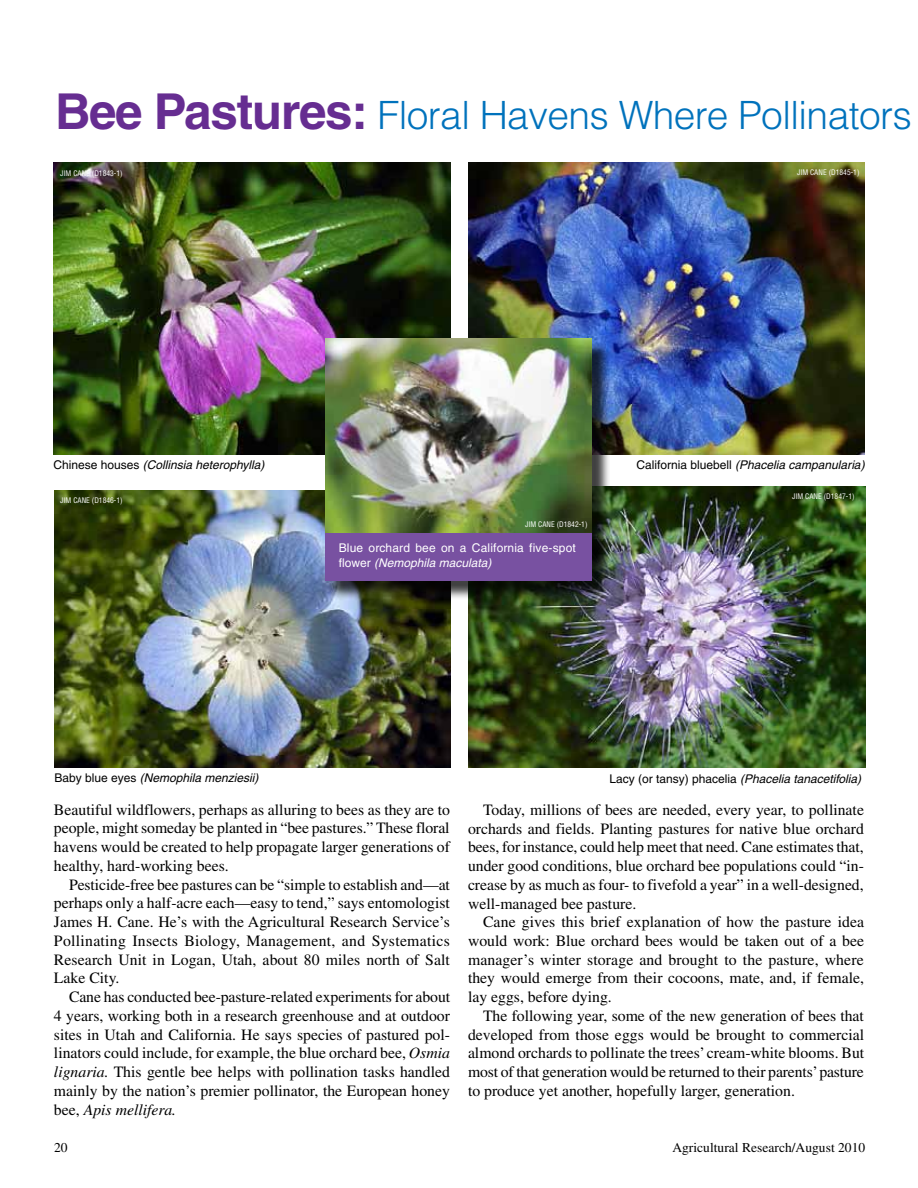
<style>
.page{position:relative;width:918px;height:1188px;background:#fff}
.page>*{position:absolute;margin:0;border:0;box-sizing:border-box;transform-origin:0 0}
.t1{font:300 39px "Helvetica";letter-spacing:-.015em;color:#0072bc}
.t2{font:15.75px/18.8px "Times";color:#000;text-align:justify}
.t3{font:13.5px "Times";color:#000}
.t4{font:italic 12px "Helvetica";color:#000}
.t5{font:12px/15px "Helvetica";letter-spacing:.015em;color:#fff}
.t6{font:condensed 7.5px "Helvetica";color:#fff}
.s1{font-weight:700;font-size:49.5px;color:#662d91}
.s2{font-style:normal}
.s3{font-style:italic}
</style>
<div class="page">
<img style="left:468px;top:486px;width:397px;height:282px">
<img style="left:54px;top:490px;width:396px;height:278px">
<img style="left:54px;top:163px;width:396px;height:291px">
<img style="left:468px;top:162px;width:397px;height:292px">
<div style="left:327px;top:341px;width:283px;height:231px;background:#000;opacity:.75"></div>
<img style="left:325px;top:339px;width:267px;height:194px">
<div style="left:327px;top:536px;width:283px;height:64px;background:#000;opacity:.75"></div>
<div style="left:325px;top:533px;width:267px;height:48px;background:#7851a1"></div>
<h1 class="t1" style="left:55px;top:90px;width:859px"><span class="s1">Bee Pastures:</span> Floral Havens Where Pollinators</h1>
<p class="t6" style="left:60px;top:169px;width:64px">JIM CANE (D1843-1)</p>
<p class="t6" style="left:797px;top:167px;width:64px">JIM CANE (D1845-1)</p>
<p class="t4" style="left:54px;top:458px;width:213px"><span class="s2">Chinese houses</span> (Collinsia heterophylla)</p>
<p class="t6" style="left:60px;top:495px;width:64px">JIM CANE (D1846-1)</p>
<p class="t6" style="left:525px;top:519px;width:64px">JIM CANE (D1842-1)</p>
<p class="t5" style="left:339px;top:540px;width:239px">Blue orchard bee on a California five-spot flower <span class="s3">(Nemophila maculata)</span></p>
<p class="t4" style="left:637px;top:458px;width:230px"><span class="s2">California bluebell</span> (Phacelia campanularia)</p>
<p class="t6" style="left:792px;top:491px;width:64px">JIM CANE (D1847-1)</p>
<p class="t4" style="left:55px;top:771px;width:206px"><span class="s2">Baby blue eyes</span> (Nemophila menziesii)</p>
<p class="t4" style="left:609px;top:771px;width:253px"><span class="s2">Lacy (or tansy) phacelia</span> (Phacelia tanacetifolia)</p>
<p class="t2" style="left:54px;top:800px;width:398px">Beautiful wildflowers, perhaps as alluring to bees as they are to people, might someday be planted in “bee pastures.” These floral havens would be created to help propagate larger generations of healthy, hard-working bees.</p>
<p class="t2" style="left:54px;top:875px;width:398px;text-indent:15px">Pesticide-free bee pastures can be “simple to establish and—at perhaps only a half-acre each—easy to tend,” says entomologist James H. Cane. He’s with the Agricultural Research Service’s Pollinating Insects Biology, Management, and Systematics Research Unit in Logan, Utah, about 80 miles north of Salt Lake City.</p>
<p class="t2" style="left:54px;top:987px;width:398px;text-indent:15px">Cane has conducted bee-pasture-related experiments for about 4 years, working both in a research greenhouse and at outdoor sites in Utah and California. He says species of pastured pol&shy;linators could include, for example, the blue orchard bee, <span class="s3">Osmia lignaria.</span> This gentle bee helps with pollination tasks handled mainly by the nation’s premier pollinator, the European honey bee, <span class="s3">Apis mellifera.</span></p>
<p class="t2" style="left:468px;top:800px;width:398px;text-indent:15px">Today, millions of bees are needed, every year, to pollinate orchards and fields. Planting pastures for native blue orchard bees, for instance, could help meet that need. Cane estimates that, under good conditions, blue orchard bee populations could “in&shy;crease by as much as four- to fivefold a year” in a well-designed, well-managed bee pasture.</p>
<p class="t2" style="left:468px;top:913px;width:398px;text-indent:15px">Cane gives this brief explanation of how the pasture idea would work: Blue orchard bees would be taken out of a bee manager’s winter storage and brought to the pasture, where they would emerge from their cocoons, mate, and, if female, lay eggs, before dying.</p>
<p class="t2" style="left:468px;top:1006px;width:398px;text-indent:15px">The following year, some of the new generation of bees that developed from those eggs would be brought to commercial almond orchards to pollinate the trees’ cream-white blooms. But most of that generation would be returned to their parents’ pasture to produce yet another, hopefully larger, generation.</p>
<p class="t3" style="left:54px;top:1140px;width:15px">20</p>
<p class="t3" style="left:672px;top:1140px;width:194px">Agricultural Research/August 2010</p>
</div>
